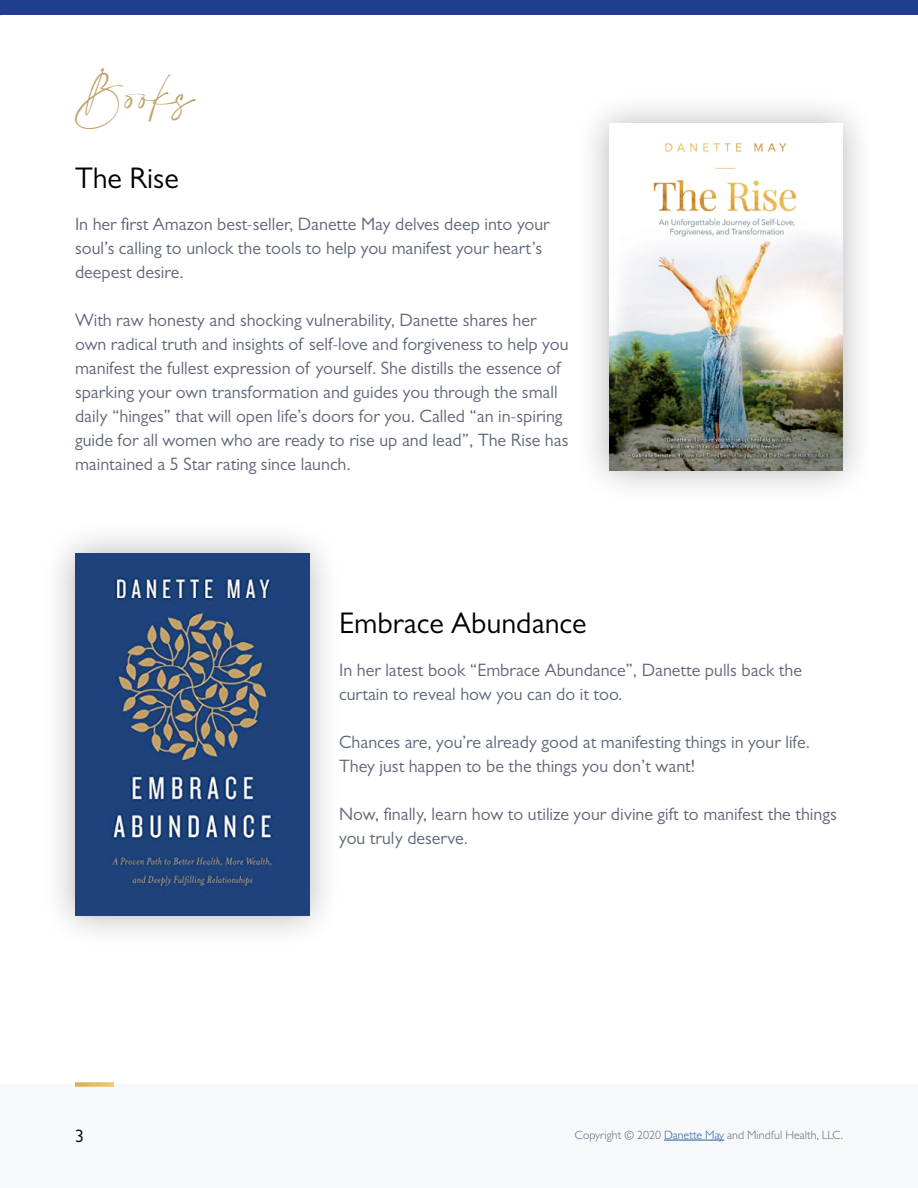
<style>
.page{position:relative;width:918px;height:1188px;background:#fff}
.page>*{position:absolute;margin:0;border:0;box-sizing:border-box;transform-origin:0 0}
.t1{font:30px "Gill Sans";color:#000}
.t2{font:30px "Amalfi Coast";color:#c09f69}
.t3{font:18px/24px "Gill Sans";color:#5d667a}
.t4{font:18px "Gill Sans";color:#000}
.t5{font:300 12px "Gill Sans";color:#5d667a}
.s1{color:#215e9e}
</style>
<div class="page">
<div style="left:0;top:1084px;width:918px;height:104px;background:#f7f8f9"></div>
<hr style="left:664px;top:1140px;width:60px;height:1px;background:#215e9e">
<div style="left:75px;top:1082px;width:39px;height:5px;background:#e8ba61"></div>
<div style="left:41px;top:519px;width:301px;height:431px;background:#000;opacity:.3"></div>
<img style="left:75px;top:553px;width:234px;height:363px">
<div style="left:575px;top:89px;width:301px;height:415px;background:#000;opacity:.3"></div>
<img style="left:609px;top:124px;width:234px;height:346px">
<div style="left:0;top:0;width:918px;height:15px;background:#223c90"></div>
<h1 class="t2" style="left:75px;top:80px;width:121px">Books</h1>
<h1 class="t1" style="left:75px;top:161px;width:105px">The Rise</h1>
<p class="t3" style="left:75px;top:212px;width:476px">In her first Amazon best-seller, Danette May delves deep into your soul’s calling to unlock the tools to help you manifest your heart’s deepest desire.</p>
<p class="t3" style="left:75px;top:308px;width:495px">With raw honesty and shocking vulnerability, Danette shares her own radical truth and insights of self-love and forgiveness to help you manifest the fullest expression of yourself. She distills the essence of sparking your own transformation and guides you through the small daily “hinges” that will open life’s doors for you. Called “an in-spiring guide for all women who are ready to rise up and lead”, The Rise has maintained a 5 Star rating since launch.</p>
<h1 class="t1" style="left:339px;top:606px;width:249px">Embrace Abundance</h1>
<p class="t3" style="left:339px;top:658px;width:464px">In her latest book “Embrace Abundance”, Danette pulls back the curtain to reveal how you can do it too.</p>
<p class="t3" style="left:339px;top:730px;width:473px">Chances are, you’re already good at manifesting things in your life.<br>They just happen to be the things you don’t want!</p>
<p class="t3" style="left:339px;top:802px;width:499px">Now, finally, learn how to utilize your divine gift to manifest the things you truly deserve.</p>
<p class="t4" style="left:75px;top:1126px;width:10px">3</p>
<p class="t5" style="left:575px;top:1128px;width:270px">Copyright © 2020 <span class="s1">Danette May</span> and Mindful Health, LLC.</p>
</div>
